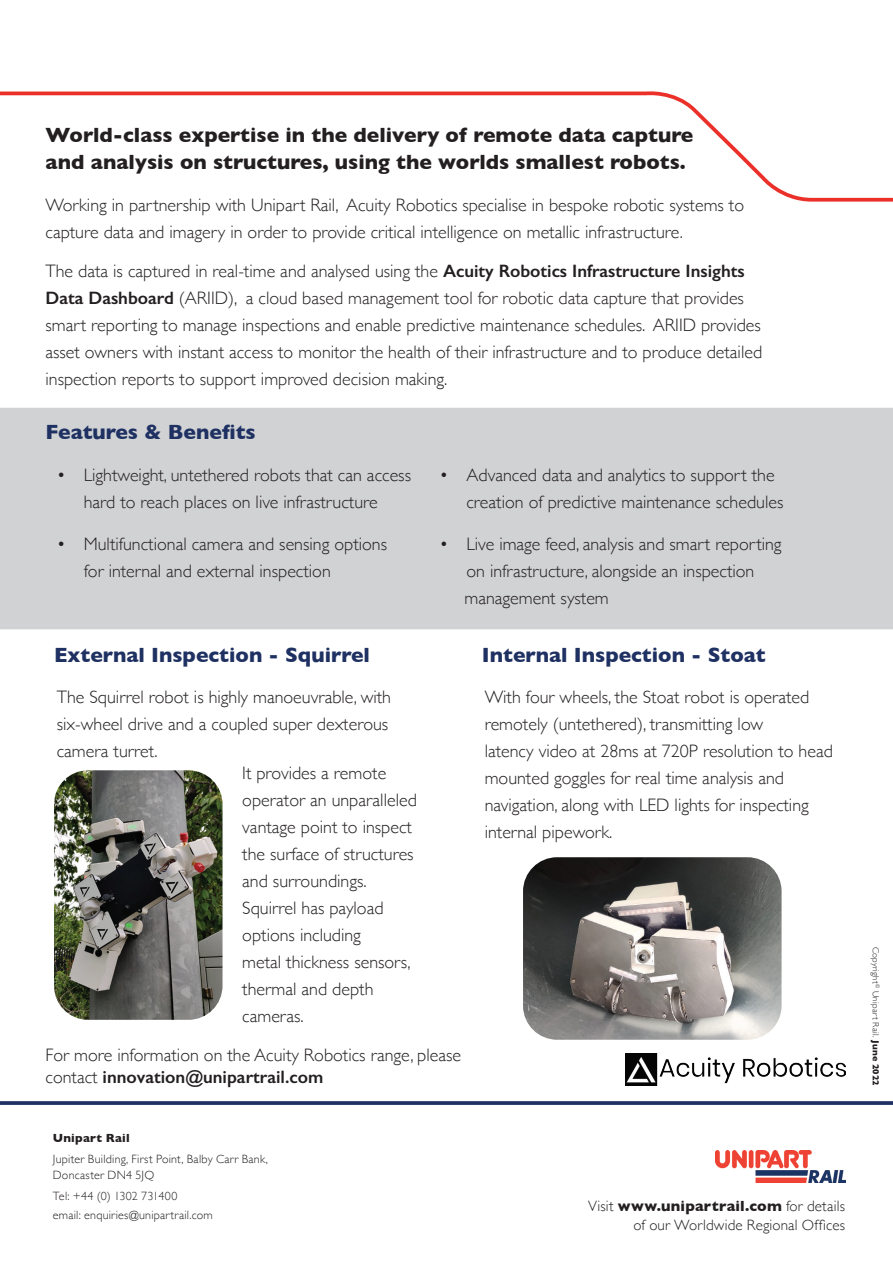
<style>
.page{position:relative;width:893px;height:1263px;background:#fff}
.page>*{position:absolute;margin:0;border:0;box-sizing:border-box;transform-origin:0 0}
.t1{font:700 21px "Gill Sans";color:#231f20}
.t2{font:700 21px "Gill Sans";color:#1f3162}
.t3{font:300 18px/27px "Gill Sans";color:#231f20}
.t4{font:300 15px/19.2px "Gill Sans";letter-spacing:.01em;color:#231f20;text-align:right}
.t5{font:300 12px/16.5px "Gill Sans";letter-spacing:.02em;color:#231f20}
.t6{font:700 12px "Gill Sans";letter-spacing:.02em;color:#231f20}
.t7{font:300 9px "Gill Sans";letter-spacing:.03em;color:#231f20}
.s1{font-weight:600}
.s2{font-weight:700}
</style>
<div class="page">
<svg style="left:0;top:1101px;width:893px;height:4px;background:#2c3d6b"></svg>
<svg style="left:0;top:91px;width:893px;height:111px"></svg>
<img style="left:716px;top:1150px;width:129px;height:32px">
<div style="left:0;top:408px;width:893px;height:221px;background:#d1d2d4"></div>
<img style="left:54px;top:770px;width:169px;height:250px">
<img style="left:523px;top:857px;width:259px;height:183px">
<img style="left:625px;top:1053px;width:220px;height:32px">
<p class="t1" style="left:45px;top:118px;width:649px">World-class expertise in the delivery of remote data capture</p>
<p class="t1" style="left:45px;top:145px;width:642px">and analysis on structures, using the worlds smallest robots.</p>
<p class="t3" style="left:45px;top:191px;width:700px">Working in partnership with Unipart Rail, Acuity Robotics specialise in bespoke robotic systems to capture data and imagery in order to provide critical intelligence on metallic infrastructure.</p>
<p class="t3" style="left:45px;top:257px;width:718px">The data is captured in real-time and analysed using the <span class="s1">Acuity Robotics Infrastructure Insights Data Dashboard</span> (ARIID), a cloud based management tool for robotic data capture that provides smart reporting to manage inspections and enable predictive maintenance schedules. ARIID provides asset owners with instant access to monitor the health of their infrastructure and to produce detailed inspection reports to support improved decision making.</p>
<p class="t2" style="left:45px;top:415px;width:212px">Features &amp; Benefits</p>
<p class="t3" style="left:57px;top:460px;width:356px;text-align:center">• Lightweight, untethered robots that can access hard to reach places on live infrastructure</p>
<p class="t3" style="left:84px;top:529px;width:305px;text-indent:-27px">• Multifunctional camera and sensing options for internal and external inspection</p>
<p class="t2" style="left:54px;top:638px;width:317px">External Inspection - Squirrel</p>
<p class="t3" style="left:57px;top:683px;width:336px">The Squirrel robot is highly manoeuvrable, with</p>
<p class="t3" style="left:57px;top:710px;width:333px">six-wheel drive and a coupled super dexterous camera turret.</p>
<p class="t3" style="left:242px;top:759px;width:176px">It provides a remote operator an unparalleled vantage point to inspect the surface of structures and surroundings.</p>
<p class="t3" style="left:242px;top:894px;width:143px">Squirrel has payload</p>
<p class="t3" style="left:242px;top:921px;width:120px">options including</p>
<p class="t3" style="left:242px;top:948px;width:170px">metal thickness sensors, thermal and depth</p>
<p class="t3" style="left:242px;top:1002px;width:63px">cameras.</p>
<p class="t3" style="left:466px;top:460px;width:318px;text-indent:-27px">• Advanced data and analytics to support the creation of predictive maintenance schedules</p>
<p class="t3" style="left:439px;top:529px;width:344px;text-align:center">• Live image feed, analysis and smart reporting on infrastructure, alongside an inspection</p>
<p class="t3" style="left:464px;top:583px;width:146px">management system</p>
<p class="t2" style="left:482px;top:638px;width:285px">Internal Inspection - Stoat</p>
<p class="t3" style="left:485px;top:682px;width:326px">With four wheels, the Stoat robot is operated remotely (untethered), transmitting low</p>
<p class="t3" style="left:485px;top:736px;width:350px">latency video at 28ms at 720P resolution to head</p>
<p class="t3" style="left:485px;top:763px;width:301px">mounted goggles for real time analysis and</p>
<p class="t3" style="left:485px;top:790px;width:326px">navigation, along with LED lights for inspecting internal pipework.</p>
<p class="t3" style="left:45px;top:1044px;width:417px;line-height:21.6px">For more information on the Acuity Robotics range, please contact <span class="s1">innovation@unipartrail.com</span></p>
<p class="t6" style="left:53px;top:1128px;width:78px">Unipart Rail</p>
<p class="t5" style="left:53px;top:1150px;width:217px">Jupiter Building, First Point, Balby Carr Bank,<br>Doncaster DN4 5JQ</p>
<p class="t5" style="left:53px;top:1187px;width:126px">Tel: +44 (0) 1302 731400</p>
<p class="t5" style="left:53px;top:1206px;width:161px">email: enquiries@unipartrail.com</p>
<p class="t4" style="left:588px;top:1195px;width:258px">Visit <span class="s2">www.unipartrail.com</span> for details of our Worldwide Regional Offices</p>
<p class="t7" style="left:883px;top:947px;width:140px;rotate:90deg">Copyright<sup>©</sup> Unipart Rail. <span class="s2">June 2022</span></p>
</div>
